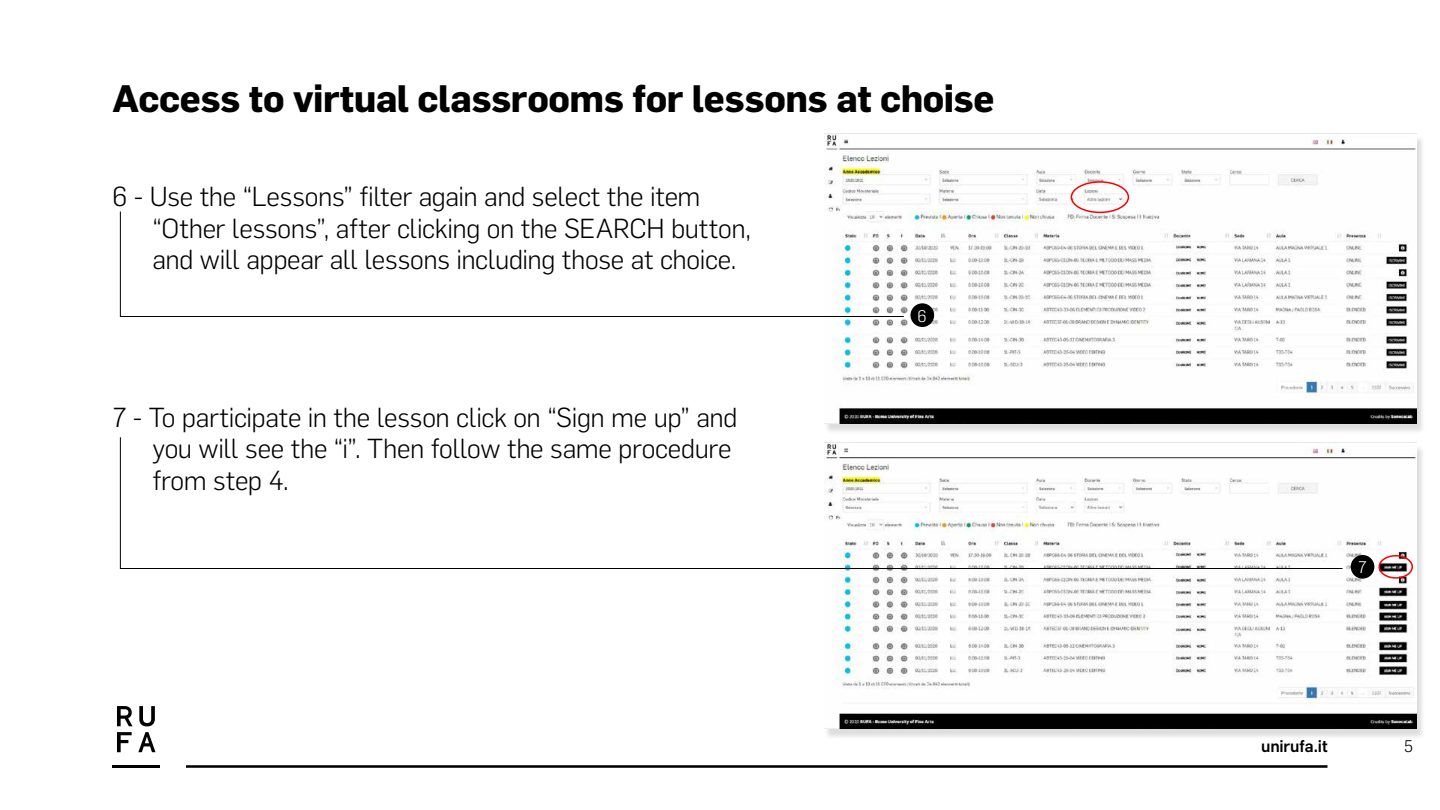
<style>
.page{position:relative;width:1440px;height:810px;background:#fff}
.page>*{position:absolute;margin:0;border:0;box-sizing:border-box;transform-origin:0 0}
.t1{font:700 37.5px "Flama";letter-spacing:-.01em;color:#000}
.t2{font:300 27px/31.5px "Flama";letter-spacing:-.015em;color:#000}
.t3{font:500 16.5px "Flama";color:#000}
.t4{font:300 16.5px "Flama";color:#fff}
.t5{font:300 16.5px "Flama";color:#000}
</style>
<div class="page">
<div style="left:824px;top:136px;width:601px;height:299px;background:#616161;opacity:.21"></div>
<img style="left:824px;top:133px;width:593px;height:290px">
<div style="left:1071px;top:181px;width:58px;height:32px;border:2px solid #fc0000;border-radius:50%"></div>
<hr style="left:112px;top:765px;width:48px;height:3px;background:#000">
<svg style="left:117px;top:706px;width:16px;height:20px"></svg>
<svg style="left:139px;top:706px;width:16px;height:20px"></svg>
<svg style="left:138px;top:732px;width:18px;height:20px"></svg>
<svg style="left:117px;top:732px;width:15px;height:20px"></svg>
<hr style="left:186px;top:765px;width:1142px;height:3px;background:#000">
<div style="left:911px;top:303px;width:23px;height:24px;background:#000;border-radius:50%"></div>
<svg style="left:120px;top:211px;width:784px;height:106px"></svg>
<div style="left:824px;top:446px;width:601px;height:294px;background:#616161;opacity:.21"></div>
<img style="left:824px;top:446px;width:593px;height:283px">
<div style="left:1378px;top:555px;width:35px;height:24px;border:2px solid #fc0000;border-radius:50%"></div>
<div style="left:1351px;top:555px;width:23px;height:24px;background:#000;border-radius:50%"></div>
<svg style="left:120px;top:437px;width:1223px;height:132px"></svg>
<h1 class="t1" style="left:112px;top:71px;width:884px">Access to virtual classrooms for lessons at choise</h1>
<p class="t2" style="left:152px;top:179px;width:600px;text-indent:-40px">6 - Use the “Lessons” filter again and select the item “Other lessons”, after clicking on the SEARCH button, and will appear all lessons including those at choice.</p>
<p class="t2" style="left:152px;top:400px;width:587px;text-indent:-40px">7 - To participate in the lesson click on “Sign me up” and you will see the “i”. Then follow the same procedure from step 4.</p>
<p class="t4" style="left:917px;top:305px;width:11px">6</p>
<p class="t4" style="left:1358px;top:556px;width:11px">7</p>
<p class="t3" style="left:1261px;top:734px;width:68px">unirufa.it</p>
<p class="t5" style="left:1404px;top:735px;width:10px">5</p>
</div>
